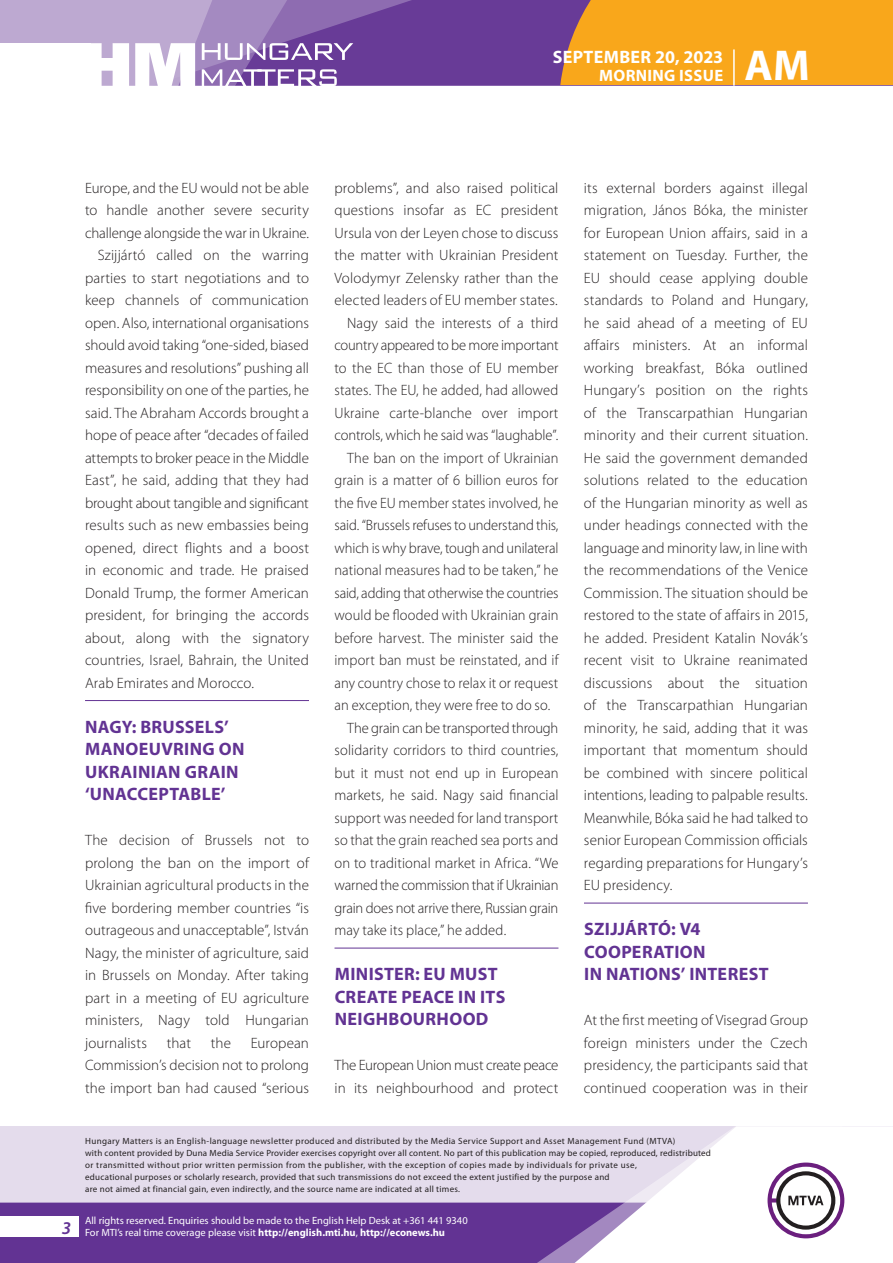
<style>
.page{position:relative;width:893px;height:1263px;background:#fff}
.page>*{position:absolute;margin:0;border:0;box-sizing:border-box;transform-origin:0 0}
.t1{font:700 43.35px "Myriad Pro";color:#fff}
._01_cimsor{font:700 18px/22.5px "Myriad Pro";letter-spacing:.02em;color:#623393}
.t2{font:700 18px "Myriad Pro";letter-spacing:.02em;color:#fff}
.t3{font:italic 600 18px "Myriad Pro";color:#623393}
.t4{font:700 16.5px "Myriad Pro";letter-spacing:.02em;color:#fff}
._03_kenyer_szöveg-1{font:300 15px/22.5px "Myriad Pro";letter-spacing:.005em;color:#231f20;text-align:justify}
._03_kenyer_szöveg-2{font:300 15px/22.5px "Myriad Pro";letter-spacing:.005em;color:#231f20;text-align:justify}
._03_kenyer_szöveg-2-2{font:300 15px/22.5px "Myriad Pro";letter-spacing:.005em;color:#231f20;text-align:justify;scale:.96 1}
.t5{font:10.5px/12px "Myriad Pro";color:#fff}
.t6{font:9px/12px "Myriad Pro";letter-spacing:.03em;color:#231f20}
.s1{font-weight:700}
</style>
<div class="page">
<div style="left:0;top:1126px;width:893px;height:137px;background:#e4dcec"></div>
<div style="left:0;top:1202px;width:506px;height:61px;background:#623393"></div>
<div style="left:506px;top:1202px;width:43px;height:61px;background:#623393"></div>
<svg style="left:549px;top:1126px;width:344px;height:137px;fill:#fff"></svg>
<svg style="left:767px;top:1162px;width:77px;height:76px;background:#c5b8c8"></svg>
<div style="left:0;top:1216px;width:79px;height:20px;background:#fff"></div>
<div style="left:0;top:0;width:893px;height:85px;background:#683b97"></div>
<div style="left:560px;top:0;width:333px;height:85px;background:#f9a71b"></div>
<hr style="left:733px;top:49px;width:2px;height:37px;background:#fff">
<svg style="left:0;top:0;width:479px;height:86px"></svg>
<hr style="left:85px;top:700px;width:224px;height:1px;background:#623393">
<hr style="left:334px;top:948px;width:224px;height:1px;background:#623393">
<hr style="left:584px;top:903px;width:224px;height:1px;background:#623393">
<p class="t2" style="left:553px;top:45px;width:172px">SEPTEMBER 20, 2023</p>
<p class="t4" style="left:599px;top:65px;width:125px">MORNING ISSUE</p>
<h1 class="t1" style="left:745px;top:37px;width:67px">AM</h1>
<p class="_03_kenyer_szöveg-1" style="left:85px;top:176px;width:225px">Europe, and the EU would not be able to handle another severe security challenge alongside the war in Ukraine.</p>
<p class="_03_kenyer_szöveg-2" style="left:85px;top:244px;width:226px;text-indent:13px">Szijjártó called on the warring parties to start negotiations and to keep channels of communication open. Also, international organisations should avoid taking “one-sided, biased measures and resolutions” pushing all responsibility on one of the parties, he said. The Abraham Accords brought a hope of peace after “decades of failed attempts to broker peace in the Middle East”, he said, adding that they had brought about tangible and significant results such as new embassies being opened, direct flights and a boost in economic and trade. He praised Donald Trump, the former American president, for bringing the accords about, along with the signatory countries, Israel, Bahrain, the United Arab Emirates and Morocco.</p>
<p class="_01_cimsor" style="left:85px;top:715px;width:161px">NAGY: BRUSSELS’<br>MANOEUVRING ON<br>UKRAINIAN GRAIN ‘UNACCEPTABLE’</p>
<p class="_03_kenyer_szöveg-1" style="left:85px;top:829px;width:225px">The decision of Brussels not to prolong the ban on the import of Ukrainian agricultural products in the five bordering member countries “is outrageous and unacceptable”, István Nagy, the minister of agriculture, said in Brussels on Monday. After taking part in a meeting of EU agriculture ministers, Nagy told Hungarian journalists</p>
<p class="_03_kenyer_szöveg-1" style="left:167px;top:1031px;width:26px">that</p>
<p class="_03_kenyer_szöveg-1" style="left:211px;top:1031px;width:22px">the</p>
<p class="_03_kenyer_szöveg-1" style="left:85px;top:1031px;width:225px;text-indent:166px">European Commission’s decision not to prolong the import ban had caused “serious</p>
<p class="_03_kenyer_szöveg-1" style="left:334px;top:176px;width:225px">problems”, and also raised political questions insofar as EC president Ursula von der Leyen chose to discuss the matter with Ukrainian President Volodymyr Zelensky rather than the elected leaders of EU member states.</p>
<p class="_03_kenyer_szöveg-2" style="left:334px;top:311px;width:225px;text-indent:13px">Nagy said the interests of a third country appeared to be more important to the EC than those of EU member states. The EU, he added, had allowed Ukraine carte-blanche over import controls, which he said was “laughable”.</p>
<p class="_03_kenyer_szöveg-2-2" style="left:334px;top:446px;width:235px;text-indent:13px">The ban on the import of Ukrainian grain is a matter of 6 billion euros for the five EU member states involved, he said. “Brussels refuses to understand this, which is why brave, tough and unilateral national measures had to be taken,” he said, adding that otherwise the countries would be flooded with Ukrainian grain before harvest. The minister said the import ban must be reinstated, and if any country chose to relax it or request an exception, they were free to do so.</p>
<p class="_03_kenyer_szöveg-2" style="left:334px;top:716px;width:225px;text-indent:13px">The grain can be transported through solidarity corridors to third countries, but it must not end up in European markets, he said. Nagy said financial support was needed for land transport so that the grain reached sea ports and on to traditional market in Africa. “We warned the commission that if Ukrainian grain does not arrive there, Russian grain may take its place,” he added.</p>
<p class="_01_cimsor" style="left:335px;top:962px;width:172px">MINISTER: EU MUST<br>CREATE PEACE IN ITS<br>NEIGHBOURHOOD</p>
<p class="_03_kenyer_szöveg-1" style="left:334px;top:1054px;width:225px">The European Union must create peace in its neighbourhood and protect</p>
<p class="_03_kenyer_szöveg-1" style="left:584px;top:176px;width:225px">its external borders against illegal migration, János Bóka, the minister for European Union affairs, said in a statement on Tuesday. Further, the EU should cease applying double standards to Poland and Hungary, he said ahead of a meeting of EU affairs ministers. At an informal working breakfast, Bóka outlined Hungary’s position on the rights of the Transcarpathian Hungarian minority and their current situation.<br>He said the government demanded solutions related to the education of the Hungarian minority as well as under headings connected with the language and minority law, in line with the recommendations of the Venice Commission. The situation should be restored to the state of affairs in 2015, he added. President Katalin Novák’s recent visit to Ukraine reanimated discussions about the situation of the Transcarpathian Hungarian minority, he said, adding that it was important that momentum should be combined with sincere political intentions, leading to palpable results.<br>Meanwhile, Bóka said he had talked to senior European Commission officials regarding preparations for Hungary’s EU presidency.</p>
<p class="_01_cimsor" style="left:584px;top:917px;width:186px">SZIJJÁRTÓ: V4<br>COOPERATION<br>IN NATIONS’ INTEREST</p>
<p class="_03_kenyer_szöveg-1" style="left:584px;top:1009px;width:225px">At the first meeting of Visegrad Group foreign ministers under the Czech presidency, the participants said that continued cooperation was in their</p>
<p class="t3" style="left:62px;top:1217px;width:11px">3</p>
<p class="t6" style="left:85px;top:1134px;width:627px">Hungary Matters is an English-language newsletter produced and distributed by the Media Service Support and Asset Management Fund (MTVA)<br>with content provided by Duna Media Service Provider exercises copyright over all content. No part of this publication may be copied, reproduced, redistributed or transmitted without prior written permission from the publisher, with the exception of copies made by individuals for private use,<br>educational purposes or scholarly research, provided that such transmissions do not exceed the extent justified by the purpose and<br>are not aimed at financial gain, even indirectly, and the source name are indicated at all times.</p>
<p class="t5" style="left:85px;top:1214px;width:384px">All rights reserved. Enquiries should be made to the English Help Desk at +361 441 9340<br>For MTI’s real time coverage please visit <span class="s1">http://english.mti.hu</span>, <span class="s1">http://econews.hu</span></p>
</div>
